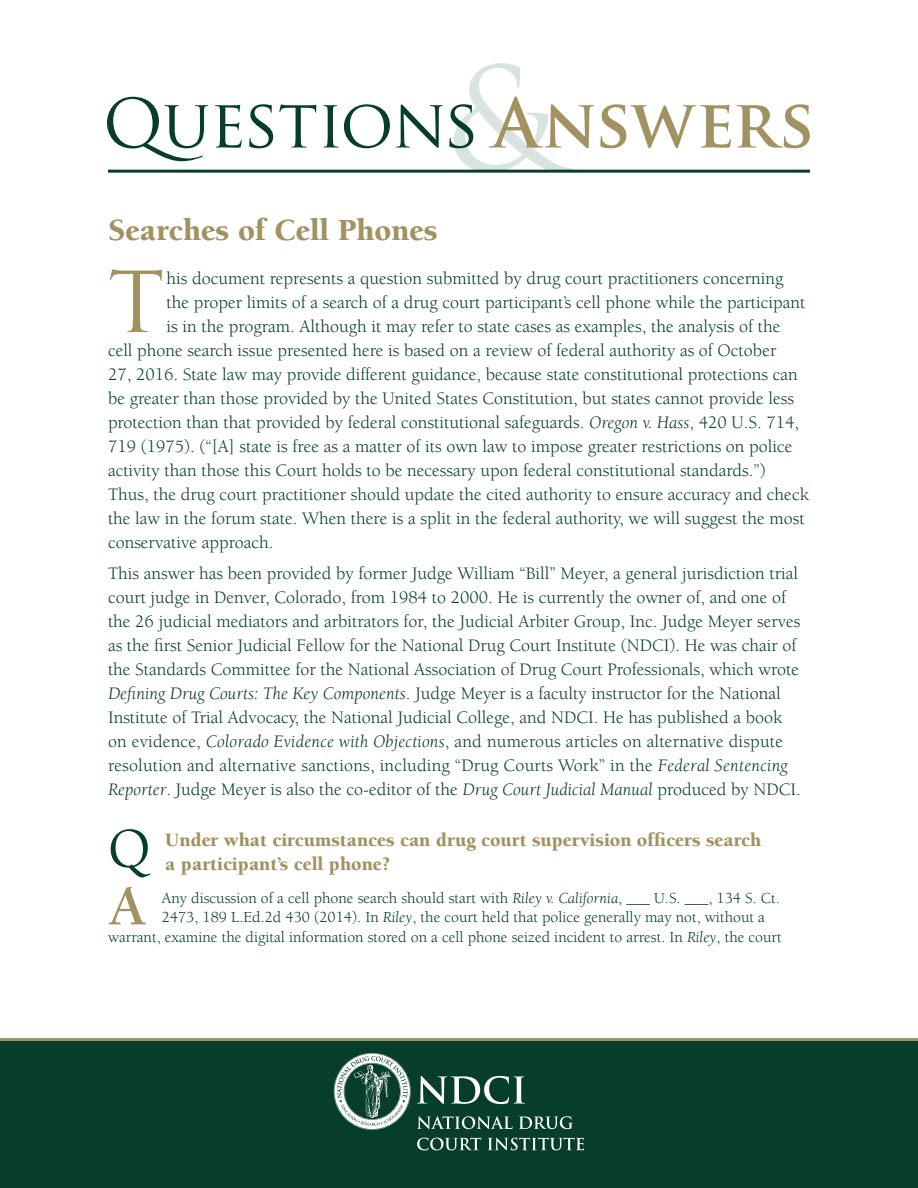
<style>
.page{position:relative;width:918px;height:1188px;background:#fff}
.page>*{position:absolute;margin:0;border:0;box-sizing:border-box;transform-origin:0 0}
.t1{font:139.05px "Trajan Pro";color:#d9e4e0;scale:1.06 1}
.t2{font:81.75px "Trajan";color:#a29161}
.t3{font:66px "Trajan Pro";letter-spacing:-.02em;color:#073e2b}
.Answer_Par1{font:700 57.45px "Berkeley";color:#a29161}
.Questions_1-9{font:500 57.3px "Berkeley";color:#073e2b}
.t4{font:900 31.5px "Berkeley";color:#a29161}
.Questions_1-9-2{font:900 19.5px/24px "Berkeley";color:#a29161}
.t5{font:18px/24px "Berkeley";color:#073e2b}
.Answer_Par1-2{font:15.75px "Berkeley";color:#073e2b}
.s1{font-weight:700;color:#a29161}
.s2{font-style:italic}
</style>
<div class="page">
<svg style="left:430px;top:169px;width:168px;height:1px"></svg>
<div style="left:0;top:1040px;width:918px;height:148px;background:#073e2b"></div>
<svg style="left:417px;top:1076px;width:108px;height:28px"></svg>
<svg style="left:417px;top:1116px;width:96px;height:13px"></svg>
<svg style="left:519px;top:1116px;width:54px;height:13px"></svg>
<svg style="left:417px;top:1138px;width:64px;height:12px"></svg>
<svg style="left:488px;top:1138px;width:96px;height:12px"></svg>
<svg style="left:334px;top:1053px;width:77px;height:77px"></svg>
<hr style="left:108px;top:170px;width:702px;height:3px;background:#073e2b">
<hr style="left:0;top:1038px;width:918px;height:3px;background:#a29161">
<p class="t1" style="left:446px;top:31px;width:109px">&amp;</p>
<p class="t3" style="left:103px;top:82px;width:713px">QUESTIONS <span class="s1">Answers</span></p>
<p class="t4" style="left:108px;top:213px;width:331px">Searches of Cell Phones</p>
<p class="t2" style="left:108px;top:253px;width:58px">T</p>
<p class="t5" style="left:167px;top:267px;width:619px">his document represents a question submitted by drug court practitioners concerning</p>
<p class="t5" style="left:167px;top:291px;width:640px">the proper limits of a search of a drug court participant’s cell phone while the participant</p>
<p class="t5" style="left:167px;top:315px;width:615px">is in the program. Although it may refer to state cases as examples, the analysis of the</p>
<p class="t5" style="left:108px;top:339px;width:670px">cell phone search issue presented here is based on a review of federal authority as of October</p>
<p class="t5" style="left:108px;top:363px;width:691px">27, 2016. State law may provide different guidance, because state constitutional protections can</p>
<p class="t5" style="left:108px;top:387px;width:688px">be greater than those provided by the United States Constitution, but states cannot provide less</p>
<p class="t5" style="left:108px;top:411px;width:693px">protection than that provided by federal constitutional safeguards. <span class="s2">Oregon v. Hass</span>, 420 U.S. 714,</p>
<p class="t5" style="left:108px;top:435px;width:686px">719 (1975). (“[A] state is free as a matter of its own law to impose greater restrictions on police</p>
<p class="t5" style="left:108px;top:459px;width:659px">activity than those this Court holds to be necessary upon federal constitutional standards.”)</p>
<p class="t5" style="left:108px;top:483px;width:703px">Thus, the drug court practitioner should update the cited authority to ensure accuracy and check</p>
<p class="t5" style="left:108px;top:507px;width:698px">the law in the forum state. When there is a split in the federal authority, we will suggest the most</p>
<p class="t5" style="left:108px;top:531px;width:167px">conservative approach.</p>
<p class="t5" style="left:108px;top:561px;width:694px">This answer has been provided by former Judge William “Bill” Meyer, a general jurisdiction trial court judge in Denver, Colorado, from 1984 to 2000. He is currently the owner of, and one of the 26 judicial mediators and arbitrators for, the Judicial Arbiter Group, Inc. Judge Meyer serves as the first Senior Judicial Fellow for the National Drug Court Institute (NDCI). He was chair of the Standards Committee for the National Association of Drug Court Professionals, which wrote <span class="s2">Defining Drug Courts: The Key Components</span>. Judge Meyer is a faculty instructor for the National Institute of Trial Advocacy, the National Judicial College, and NDCI. He has published a book on evidence, <span class="s2">Colorado Evidence with Objections</span>, and numerous articles on alternative dispute resolution and alternative sanctions, including “Drug Courts Work” in the <span class="s2">Federal Sentencing Reporter</span>. Judge Meyer is also the co-editor of the <span class="s2">Drug Court Judicial Manual</span> produced by NDCI.</p>
<p class="Questions_1-9" style="left:108px;top:818px;width:44px">Q</p>
<p class="Questions_1-9-2" style="left:165px;top:828px;width:598px">Under what circumstances can drug court supervision officers search a participant’s cell phone?</p>
<p class="Answer_Par1" style="left:108px;top:876px;width:40px">A</p>
<p class="Answer_Par1-2" style="left:162px;top:889px;width:620px">Any discussion of a cell phone search should start with <span class="s2">Riley v. California</span>, ___ U.S. ___, 134 S. Ct.</p>
<p class="Answer_Par1-2" style="left:162px;top:909px;width:605px">2473, 189 L.Ed.2d 430 (2014). In <span class="s2">Riley</span>, the court held that police generally may not, without a</p>
<p class="Answer_Par1-2" style="left:108px;top:928px;width:675px">warrant, examine the digital information stored on a cell phone seized incident to arrest. In <span class="s2">Riley</span>, the court</p>
</div>
